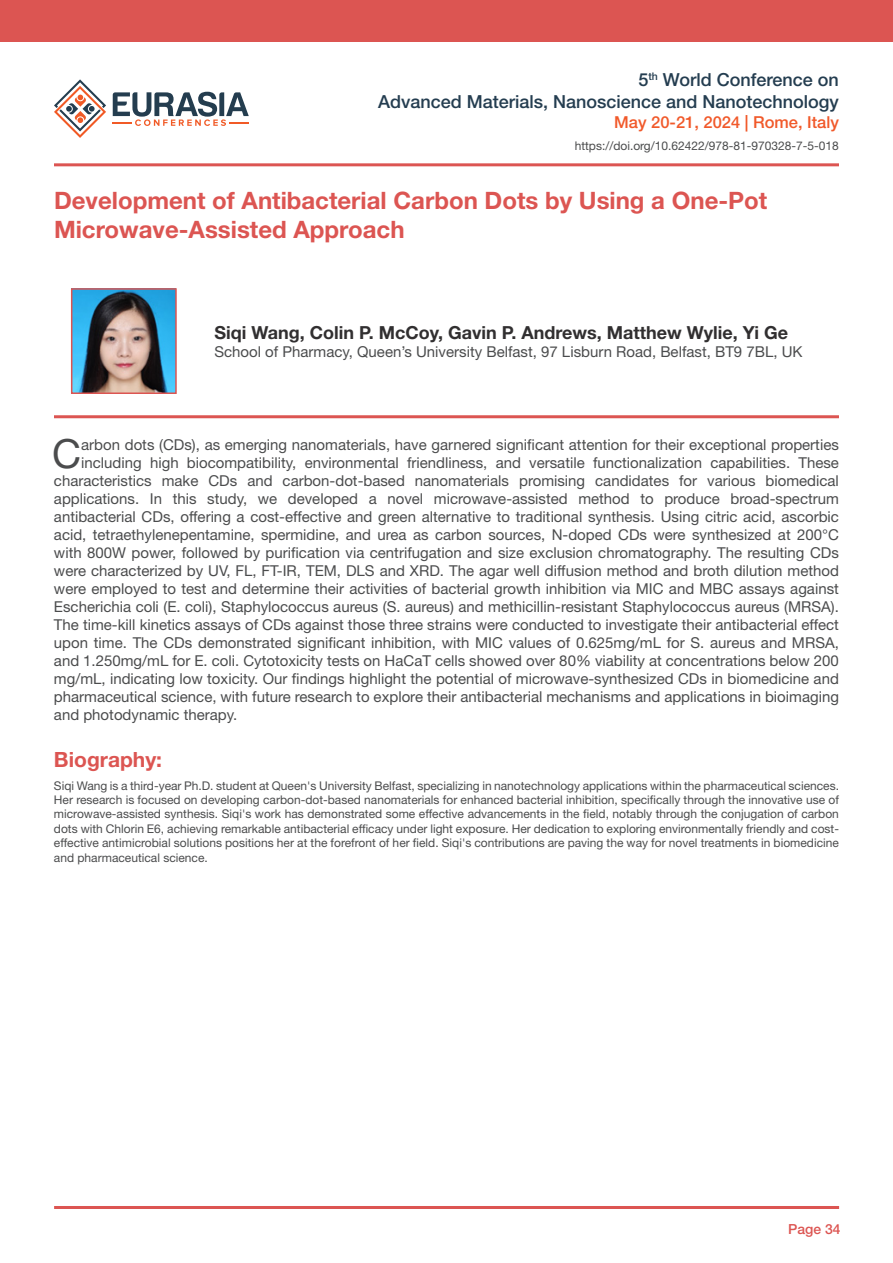
<style>
.page{position:relative;width:893px;height:1263px;background:#fff}
.page>*{position:absolute;margin:0;border:0;box-sizing:border-box;transform-origin:0 0}
.t1{font:40.2px "Helvetica Neue LT Std";color:#4b4c4d}
.t2{font:700 24px/28.8px "Helvetica Neue LT Std";color:#dc5552}
.t3{font:700 21px "Helvetica Neue LT Std";color:#dc5552}
.t4{font:500 18px/21.6px "Helvetica Neue LT Std";color:#243d50;text-align:right}
.t5{font:700 18px "Helvetica Neue LT Std";color:#312f30}
.t6{font:500 16.5px "Helvetica Neue LT Std";color:#f1592a}
.t7{font:15px "Helvetica Neue LT Std";color:#4b4c4d}
.t8{font:500 13.95px "Helvetica Neue LT Std";color:#dc5552}
.t9{font:12px/14.4px "Helvetica Neue LT Std";color:#4b4c4d;text-align:justify}
</style>
<div class="page">
<div style="left:0;top:0;width:893px;height:41px;background:#dc5552"></div>
<hr style="left:54px;top:1206px;width:785px;height:3px;background:#dc5552">
<hr style="left:54px;top:163px;width:785px;height:3px;background:#dc5552">
<svg style="left:113px;top:92px;width:136px;height:34px"></svg>
<svg style="left:54px;top:79px;width:52px;height:59px"></svg>
<img style="left:74px;top:291px;width:100px;height:100px">
<div style="left:71px;top:288px;width:106px;height:106px;border:2px solid #dc5552"></div>
<hr style="left:54px;top:415px;width:785px;height:3px;background:#dc5552">
<p class="t4" style="left:378px;top:69px;width:462px">5<sup>th</sup> World Conference on<br>Advanced Materials, Nanoscience and Nanotechnology</p>
<p class="t6" style="left:614px;top:112px;width:226px">May 20-21, 2024 | Rome, Italy</p>
<p class="t9" style="left:575px;top:139px;width:266px">https://doi.org/10.62422/978-81-970328-7-5-018</p>
<p class="t2" style="left:54px;top:186px;width:715px">Development of Antibacterial Carbon Dots by Using a One-Pot<br>Microwave-Assisted Approach</p>
<p class="t5" style="left:214px;top:321px;width:575px">Siqi Wang, Colin P. McCoy, Gavin P. Andrews, Matthew Wylie, Yi Ge</p>
<p class="t7" style="left:214px;top:342px;width:590px">School of Pharmacy, Queen’s University Belfast, 97 Lisburn Road, Belfast, BT9 7BL, UK</p>
<p class="t1" style="left:52px;top:430px;width:31px">C</p>
<p class="t7" style="left:81px;top:436px;width:759px">arbon dots (CDs), as emerging nanomaterials, have garnered significant attention for their exceptional properties</p>
<p class="t7" style="left:81px;top:454px;width:759px">including high biocompatibility, environmental friendliness, and versatile functionalization capabilities. These</p>
<p class="t7" style="left:54px;top:472px;width:786px">characteristics make CDs and carbon-dot-based nanomaterials promising candidates for various biomedical</p>
<p class="t7" style="left:54px;top:490px;width:786px">applications. In this study, we developed a novel microwave-assisted method to produce broad-spectrum</p>
<p class="t7" style="left:54px;top:508px;width:786px">antibacterial CDs, offering a cost-effective and green alternative to traditional synthesis. Using citric acid, ascorbic</p>
<p class="t7" style="left:54px;top:526px;width:786px">acid, tetraethylenepentamine, spermidine, and urea as carbon sources, N-doped CDs were synthesized at 200°C</p>
<p class="t7" style="left:54px;top:544px;width:786px">with 800W power, followed by purification via centrifugation and size exclusion chromatography. The resulting CDs</p>
<p class="t7" style="left:54px;top:562px;width:787px">were characterized by UV, FL, FT-IR, TEM, DLS and XRD. The agar well diffusion method and broth dilution method</p>
<p class="t7" style="left:54px;top:580px;width:786px">were employed to test and determine their activities of bacterial growth inhibition via MIC and MBC assays against</p>
<p class="t7" style="left:54px;top:598px;width:786px">Escherichia coli (E. coli), Staphylococcus aureus (S. aureus) and methicillin-resistant Staphylococcus aureus (MRSA).</p>
<p class="t7" style="left:54px;top:616px;width:786px">The time-kill kinetics assays of CDs against those three strains were conducted to investigate their antibacterial effect</p>
<p class="t7" style="left:54px;top:634px;width:786px">upon time. The CDs demonstrated significant inhibition, with MIC values of 0.625mg/mL for S. aureus and MRSA,</p>
<p class="t7" style="left:54px;top:652px;width:786px">and 1.250mg/mL for E. coli. Cytotoxicity tests on HaCaT cells showed over 80% viability at concentrations below 200</p>
<p class="t7" style="left:54px;top:670px;width:786px">mg/mL, indicating low toxicity. Our findings highlight the potential of microwave-synthesized CDs in biomedicine and</p>
<p class="t7" style="left:54px;top:688px;width:786px">pharmaceutical science, with future research to explore their antibacterial mechanisms and applications in bioimaging</p>
<p class="t7" style="left:54px;top:706px;width:185px">and photodynamic therapy.</p>
<p class="t3" style="left:54px;top:746px;width:110px">Biography:</p>
<p class="t9" style="left:54px;top:778px;width:786px">Siqi Wang is a third-year Ph.D. student at Queen's University Belfast, specializing in nanotechnology applications within the pharmaceutical sciences.<br>Her research is focused on developing carbon-dot-based nanomaterials for enhanced bacterial inhibition, specifically through the innovative use of microwave-assisted synthesis. Siqi's work has demonstrated some effective advancements in the field, notably through the conjugation of carbon dots with Chlorin E6, achieving remarkable antibacterial efficacy under light exposure. Her dedication to exploring environmentally friendly and cost&shy;effective antimicrobial solutions positions her at the forefront of her field. Siqi's contributions are paving the way for novel treatments in biomedicine and pharmaceutical science.</p>
<p class="t8" style="left:788px;top:1221px;width:54px">Page 34</p>
</div>
